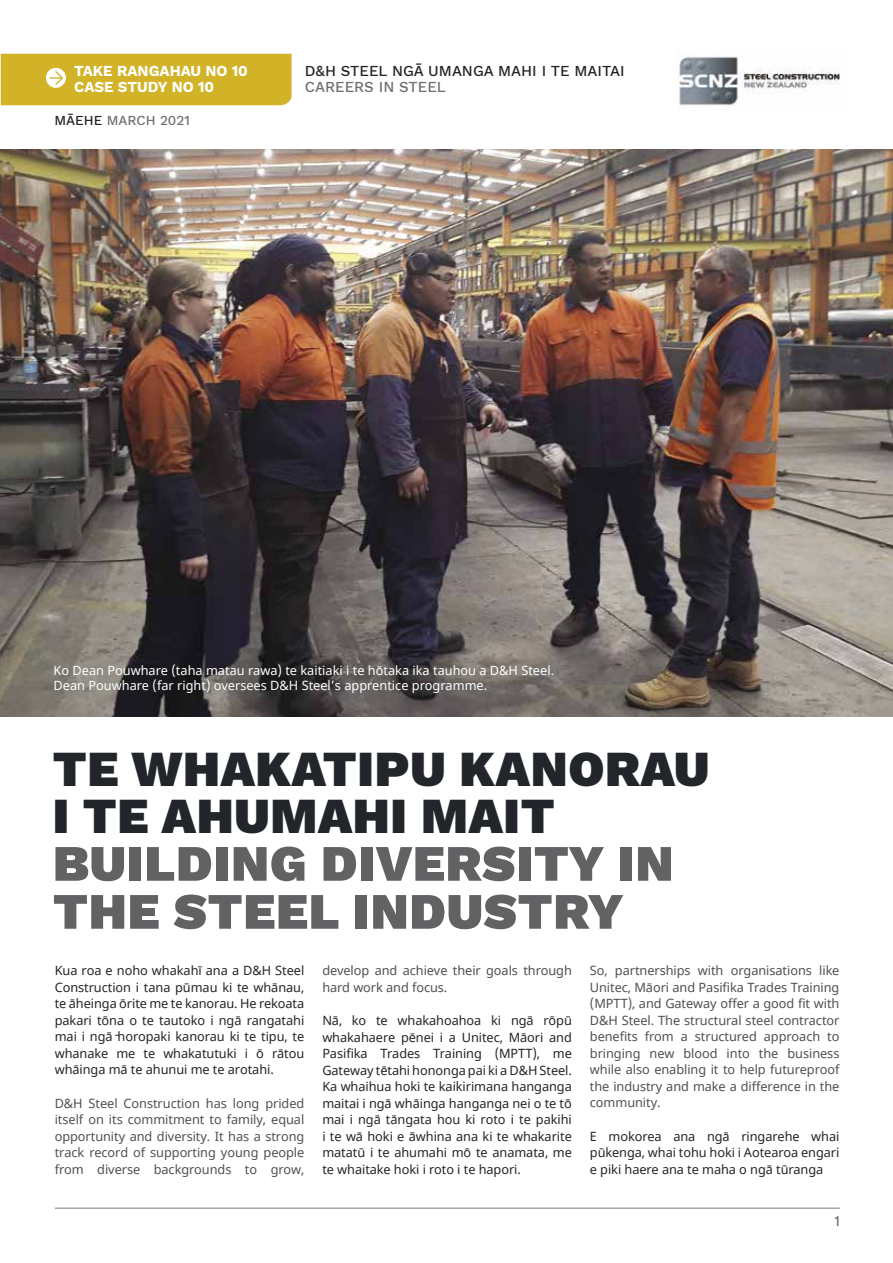
<style>
.page{position:relative;width:893px;height:1263px;background:#fff}
.page>*{position:absolute;margin:0;border:0;box-sizing:border-box;transform-origin:0 0}
.t1{font:900 51px/48px "Work Sans";letter-spacing:.015em;color:#626265}
.t2{font:900 49.5px/46.5px "Work Sans";letter-spacing:.015em;color:#222529}
.t3{font:500 15px "Work Sans";color:#222529}
.t4{font:700 15px/16.5px "Work Sans";color:#fff}
.t5{font:500 15px "Work Sans";color:#6e6f73}
.t6{font:500 13.5px "Work Sans";color:#6e6f73}
.t7{font:13.5px "Noto Sans";color:#4f5053}
.t8{font:12.75px/16.5px "Noto Sans";letter-spacing:-.005em;color:#222529;text-align:justify}
.t9{font:12.75px/16.5px "Noto Sans";letter-spacing:-.005em;color:#4f5053;text-align:justify}
.t10{font:12.75px/15.3px "Noto Sans";color:#fff}
.s1{color:#222529}
</style>
<div class="page">
<img style="left:0;top:149px;width:893px;height:567px">
<div style="left:1px;top:54px;width:291px;height:51px;background:#d2b327"></div>
<hr style="left:55px;top:1207px;width:785px;height:2px;background:#484848">
<img style="left:676px;top:50px;width:164px;height:59px">
<p class="t4" style="left:74px;top:62px;width:175px">TAKE RANGAHAU NO 10<br>CASE STUDY NO 10</p>
<p class="t6" style="left:54px;top:110px;width:137px"><span class="s1">MĀEHE</span> MARCH 2021</p>
<p class="t3" style="left:305px;top:59px;width:321px">D&amp;H STEEL NGĀ UMANGA MAHI I TE MAITAI</p>
<p class="t5" style="left:305px;top:76px;width:143px">CAREERS IN STEEL</p>
<p class="t10" style="left:54px;top:663px;width:502px">Ko Dean Pouwhare (taha matau rawa) te kaitiaki i te hōtaka ika tauhou a D&amp;H Steel.<br>Dean Pouwhare (far right) oversees D&amp;H Steel’s apprentice programme.</p>
<h2 class="t2" style="left:53px;top:744px;width:658px">TE WHAKATIPU KANORAU<br>I TE AHUMAHI MAIT</h2>
<h1 class="t1" style="left:53px;top:837px;width:622px">BUILDING DIVERSITY IN<br>THE STEEL INDUSTRY</h1>
<p class="t8" style="left:55px;top:962px;width:251px">Kua roa e noho whakahī ana a D&amp;H Steel Construction i tana pūmau ki te whānau, te āheinga ōrite me te kanorau. He rekoata pakari tōna o te tautoko i ngā rangatahi mai i ngā horopaki kanorau ki te tipu, te whanake me te whakatutuki i ō rātou whāinga mā te ahunui me te arotahi.</p>
<p class="t9" style="left:55px;top:1095px;width:251px">D&amp;H Steel Construction has long prided itself on its commitment to family, equal opportunity and diversity. It has a strong track record of supporting young people from diverse backgrounds to grow,</p>
<p class="t9" style="left:322px;top:962px;width:251px">develop and achieve their goals through hard work and focus.</p>
<p class="t8" style="left:322px;top:1012px;width:251px">Nā, ko te whakahoahoa ki ngā rōpū whakahaere pēnei i a Unitec, Māori and Pasifika Trades Training (MPTT), me Gateway tētahi hononga pai ki a D&amp;H Steel.<br>Ka whaihua hoki te kaikirimana hanganga maitai i ngā whāinga hanganga nei o te tō mai i ngā tāngata hou ki roto i te pakihi i te wā hoki e āwhina ana ki te whakarite matatū i te ahumahi mō te anamata, me te whaitake hoki i roto i te hapori.</p>
<p class="t9" style="left:590px;top:962px;width:251px">So, partnerships with organisations like Unitec, Māori and Pasifika Trades Training (MPTT), and Gateway offer a good fit with D&amp;H Steel. The structural steel contractor benefits from a structured approach to bringing new blood into the business while also enabling it to help futureproof the industry and make a difference in the community.</p>
<p class="t8" style="left:590px;top:1128px;width:251px">E mokorea ana ngā ringarehe whai pūkenga, whai tohu hoki i Aotearoa engari e piki haere ana te maha o ngā tūranga</p>
<p class="t7" style="left:834px;top:1212px;width:9px">1</p>
</div>
